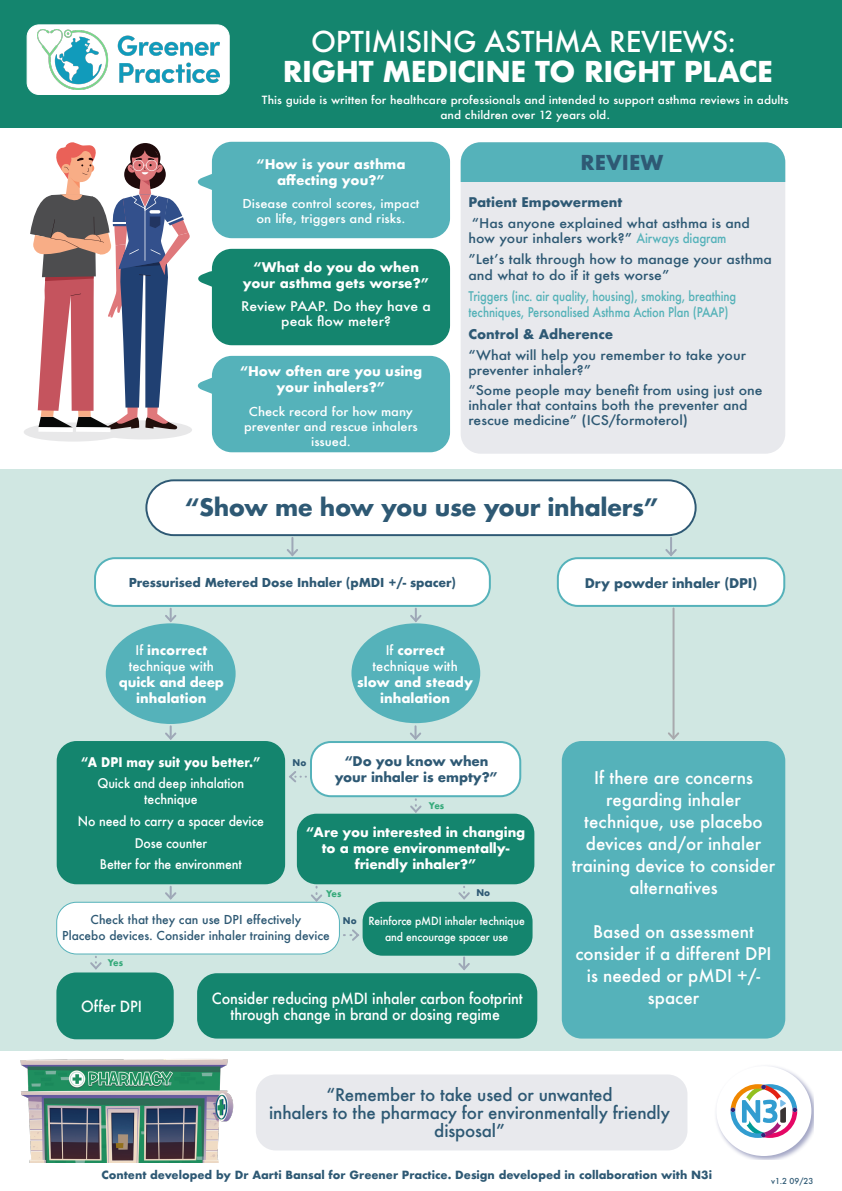
<style>
.page{position:relative;width:842px;height:1191px;background:#fff}
.page>*{position:absolute;margin:0;border:0;box-sizing:border-box;transform-origin:0 0}
.t1{font:700 28px "Futura";letter-spacing:-.015em;color:#fff}
.t2{font:500 28px "Futura";letter-spacing:-.015em;color:#fff}
.t3{font:700 23.4px "Futura";letter-spacing:-.02em;color:#2e5974}
.t4{font:700 20px "Futura";color:#2e5974}
.t5{font:500 17px/22px "Futura";color:#fff;text-align:center}
.t6{font:500 17px/18px "Futura";letter-spacing:-.01em;color:#2e5974;text-align:center}
.t7{font:500 15px/16px "Futura";letter-spacing:-.01em;color:#fff;text-align:center;scale:.95 1}
.t8{font:500 13px/15px "Futura";color:#2e5974;scale:1.08 1}
.t9{font:700 13px/16px "Futura";color:#fff;text-align:center}
.t10{font:500 13px/15.6px "Futura";letter-spacing:-.01em;color:#55b2b8;scale:.86 1}
.t11{font:500 13px/16px "Futura";letter-spacing:-.01em;color:#fff;text-align:center;scale:.95 1}
.t12{font:700 13px/15.6px "Futura";letter-spacing:-.01em;color:#2e5974;text-align:center}
.t13{font:500 13px/15px "Futura";letter-spacing:-.01em;color:#fff;text-align:center;scale:1.08 1}
.t14{font:700 13px "Futura";color:#fff;scale:.9 1}
.t15{font:500 12px/15px "Futura";color:#fff;text-align:center;scale:1.08 1}
.t16{font:500 12px "Futura";color:#2e5974}
.t17{font:700 12px "Futura";letter-spacing:-.01em;color:#2e5974}
.t18{font:500 11px/15px "Futura";color:#fff;text-align:center;scale:1.08 1}
.t19{font:700 11px "Futura";color:#2e5974}
.t20{font:500 11px/16px "Futura";color:#fff;text-align:center;scale:.95 1}
.t21{font:700 9px "Futura";letter-spacing:-.04em;color:#36aa7b;scale:.95 1}
.t22{font:700 9px "Futura";color:#2e5974;scale:.95 1}
.t23{font:500 8px "Futura";color:#2e5974}
.s1{color:#55b2ba}
.s2{font-weight:500}
</style>
<div class="page">
<div style="left:0;top:469px;width:842px;height:581px;background:#d0e7e2"></div>
<div style="left:461px;top:142px;width:324px;height:312px;background:#e8e9ed;border-radius:20px"></div>
<div style="left:461px;top:142px;width:324px;height:40px;background:#55b2ba"></div>
<div style="left:297px;top:813px;width:237px;height:71px;background:#14856e;border-radius:20px"></div>
<div style="left:57px;top:902px;width:282px;height:52px;background:#fff;border-radius:20px"></div>
<div style="left:56px;top:901px;width:284px;height:53px;border:1px solid #55b2ba;border-radius:20px"></div>
<div style="left:562px;top:741px;width:223px;height:297px;background:#55b2ba;border-radius:20px"></div>
<div style="left:363px;top:901px;width:169px;height:54px;background:#14856e;border-radius:20px"></div>
<div style="left:197px;top:973px;width:340px;height:65px;background:#14856e;border-radius:20px"></div>
<div style="left:256px;top:1074px;width:431px;height:76px;background:#e8e9ed;border-radius:20px"></div>
<div style="left:95px;top:558px;width:395px;height:48px;background:#fff;border-radius:20px"></div>
<div style="left:94px;top:557px;width:397px;height:50px;border:2px solid #55b2ba;border-radius:20px"></div>
<div style="left:311px;top:742px;width:209px;height:54px;background:#fff;border-radius:20px"></div>
<div style="left:310px;top:741px;width:211px;height:56px;border:2px solid #55b2ba;border-radius:20px"></div>
<div style="left:558px;top:558px;width:226px;height:48px;background:#fff;border-radius:20px"></div>
<div style="left:557px;top:557px;width:228px;height:50px;border:2px solid #55b2ba;border-radius:20px"></div>
<div style="left:0;top:0;width:842px;height:128px;background:#14856e"></div>
<div style="left:212px;top:142px;width:238px;height:96px;background:#55b2ba;border-radius:20px"></div>
<div style="left:212px;top:356px;width:238px;height:96px;background:#55b2ba;border-radius:20px"></div>
<div style="left:212px;top:249px;width:238px;height:96px;background:#14856e;border-radius:20px"></div>
<div style="left:57px;top:741px;width:228px;height:143px;background:#14856e;border-radius:20px"></div>
<div style="left:146px;top:480px;width:550px;height:55px;background:#fff;border-radius:27px"></div>
<div style="left:145px;top:479px;width:552px;height:57px;border:2px solid #2e5974;border-radius:27px"></div>
<svg style="left:408px;top:799px;width:15px;height:15px"></svg>
<svg style="left:458px;top:886px;width:12px;height:14px"></svg>
<svg style="left:458px;top:957px;width:12px;height:13px"></svg>
<svg style="left:165px;top:886px;width:12px;height:14px"></svg>
<svg style="left:90px;top:956px;width:12px;height:14px"></svg>
<svg style="left:289px;top:771px;width:17px;height:12px"></svg>
<svg style="left:410px;top:608px;width:12px;height:14px"></svg>
<hr style="left:672px;top:608px;width:2px;height:130px;background:#a8a9ad">
<svg style="left:668px;top:730px;width:11px;height:10px"></svg>
<svg style="left:165px;top:608px;width:12px;height:14px"></svg>
<svg style="left:285px;top:538px;width:15px;height:20px"></svg>
<svg style="left:663px;top:538px;width:16px;height:20px"></svg>
<div style="left:106px;top:623px;width:130px;height:101px;background:#55b2ba;border-radius:50%"></div>
<div style="left:351px;top:623px;width:129px;height:100px;background:#55b2ba;border-radius:50%"></div>
<svg style="left:165px;top:726px;width:12px;height:14px"></svg>
<svg style="left:410px;top:726px;width:11px;height:14px"></svg>
<svg style="left:309px;top:886px;width:15px;height:17px"></svg>
<svg style="left:344px;top:929px;width:15px;height:12px"></svg>
<div style="left:56px;top:972px;width:118px;height:67px;background:#14856e;border-radius:20px"></div>
<img style="left:716px;top:1066px;width:97px;height:93px">
<div style="left:716px;top:1066px;width:95px;height:90px;background:#fff;border-radius:50%"></div>
<svg style="left:730px;top:1084px;width:67px;height:54px"></svg>
<div style="left:27px;top:25px;width:202px;height:69px;background:#fff;border-radius:12px"></div>
<img style="left:37px;top:30px;width:182px;height:60px">
<div style="left:27px;top:24px;width:203px;height:71px;border:1px solid #fff;border-radius:12px"></div>
<img style="left:20px;top:1059px;width:214px;height:104px">
<div style="left:24px;top:422px;width:99px;height:19px;background:#e8e8e9;border-radius:50%"></div>
<div style="left:93px;top:420px;width:99px;height:19px;background:#e8e8e9;border-radius:50%"></div>
<svg style="left:30px;top:142px;width:191px;height:290px"></svg>
<p class="t2" style="left:311px;top:23px;width:426px">OPTIMISING ASTHMA REVIEWS:</p>
<p class="t1" style="left:283px;top:52px;width:492px">RIGHT MEDICINE TO RIGHT PLACE</p>
<p class="t18" style="left:262px;top:92px;width:489px">This guide is written for healthcare professionals and intended to support asthma reviews in adults and children over 12 years old.</p>
<p class="t9" style="left:256px;top:156px;width:151px">“How is your asthma affecting you?”</p>
<p class="t15" style="left:242px;top:196px;width:165px">Disease control scores, impact on life, triggers and risks.</p>
<p class="t9" style="left:243px;top:259px;width:188px">“What do you do when your asthma gets worse?”</p>
<p class="t13" style="left:241px;top:299px;width:177px">Review PAAP. Do they have a peak flow meter?</p>
<p class="t9" style="left:240px;top:363px;width:184px">“How often are you using your inhalers?”</p>
<p class="t15" style="left:244px;top:404px;width:162px">Check record for how many preventer and rescue inhalers issued.</p>
<p class="t4" style="left:581px;top:148px;width:84px">REVIEW</p>
<p class="t12" style="left:468px;top:194px;width:155px">Patient Empowerment</p>
<p class="t8" style="left:468px;top:215px;width:262px;line-height:15.6px">“Has anyone explained what asthma is and how your inhalers work?” <span class="s1">Airways diagram</span></p>
<p class="t8" style="left:468px;top:251px;width:283px;line-height:15.6px">”Let’s talk through how to manage your asthma and what to do if it gets worse”</p>
<p class="t10" style="left:468px;top:288px;width:313px">Triggers (inc. air quality, housing), smoking, breathing techniques, Personalised Asthma Action Plan (PAAP)</p>
<p class="t12" style="left:468px;top:326px;width:146px">Control &amp; Adherence</p>
<p class="t8" style="left:468px;top:347px;width:258px">“What will help you remember to take your preventer inhaler?”</p>
<p class="t8" style="left:468px;top:383px;width:274px">“Some people may benefit from using just one inhaler that contains both the preventer and rescue medicine” (ICS/formoterol)</p>
<p class="t3" style="left:184px;top:490px;width:476px">“Show me how you use your inhalers”</p>
<p class="t17" style="left:129px;top:574px;width:329px">Pressurised Metered Dose Inhaler (pMDI +/- spacer)</p>
<p class="t9" style="left:119px;top:641px;width:107px"><span class="s2">If</span> incorrect <span class="s2">technique with </span>quick and deep inhalation</p>
<p class="t9" style="left:357px;top:641px;width:117px"><span class="s2">If</span> correct <span class="s2">technique with </span>slow and steady inhalation</p>
<p class="t14" style="left:81px;top:752px;width:201px">“A DPI may suit you better.”</p>
<p class="t11" style="left:97px;top:775px;width:156px">Quick and deep inhalation technique</p>
<p class="t11" style="left:78px;top:813px;width:198px">No need to carry a spacer device</p>
<p class="t11" style="left:135px;top:834px;width:78px">Dose counter</p>
<p class="t11" style="left:100px;top:856px;width:151px">Better for the environment</p>
<p class="t22" style="left:292px;top:756px;width:16px">No</p>
<p class="t12" style="left:335px;top:753px;width:165px">“Do you know when your inhaler is empty?”</p>
<p class="t21" style="left:429px;top:799px;width:18px">Yes</p>
<p class="t9" style="left:306px;top:824px;width:221px">“Are you interested in changing to a more environmentally&shy;friendly inhaler?”</p>
<p class="t21" style="left:326px;top:887px;width:18px">Yes</p>
<p class="t22" style="left:476px;top:886px;width:16px">No</p>
<p class="t22" style="left:343px;top:914px;width:16px">No</p>
<p class="t16" style="left:91px;top:911px;width:212px">Check that they can use DPI effectively</p>
<p class="t16" style="left:62px;top:927px;width:269px">Placebo devices. Consider inhaler training device</p>
<p class="t20" style="left:369px;top:912px;width:166px">Reinforce pMDI inhaler technique and encourage spacer use</p>
<p class="t21" style="left:108px;top:956px;width:18px">Yes</p>
<p class="t7" style="left:81px;top:998px;width:65px">Offer DPI</p>
<p class="t7" style="left:212px;top:990px;width:329px">Consider reducing pMDI inhaler carbon footprint through change in brand or dosing regime</p>
<p class="t12" style="left:585px;top:575px;width:174px">Dry powder inhaler (DPI)</p>
<p class="t5" style="left:572px;top:766px;width:205px">If there are concerns regarding inhaler technique, use placebo devices and/or inhaler training device to consider alternatives</p>
<p class="t5" style="left:575px;top:920px;width:198px">Based on assessment consider if a different DPI is needed or pMDI +/- spacer</p>
<p class="t6" style="left:269px;top:1085px;width:402px">“Remember to take used or unwanted<br>inhalers to the pharmacy for environmentally friendly disposal”</p>
<p class="t19" style="left:101px;top:1166px;width:612px">Content developed by Dr Aarti Bansal for Greener Practice. Design developed in collaboration with N3i</p>
<p class="t23" style="left:771px;top:1175px;width:44px">v1.2 09/23</p>
</div>
